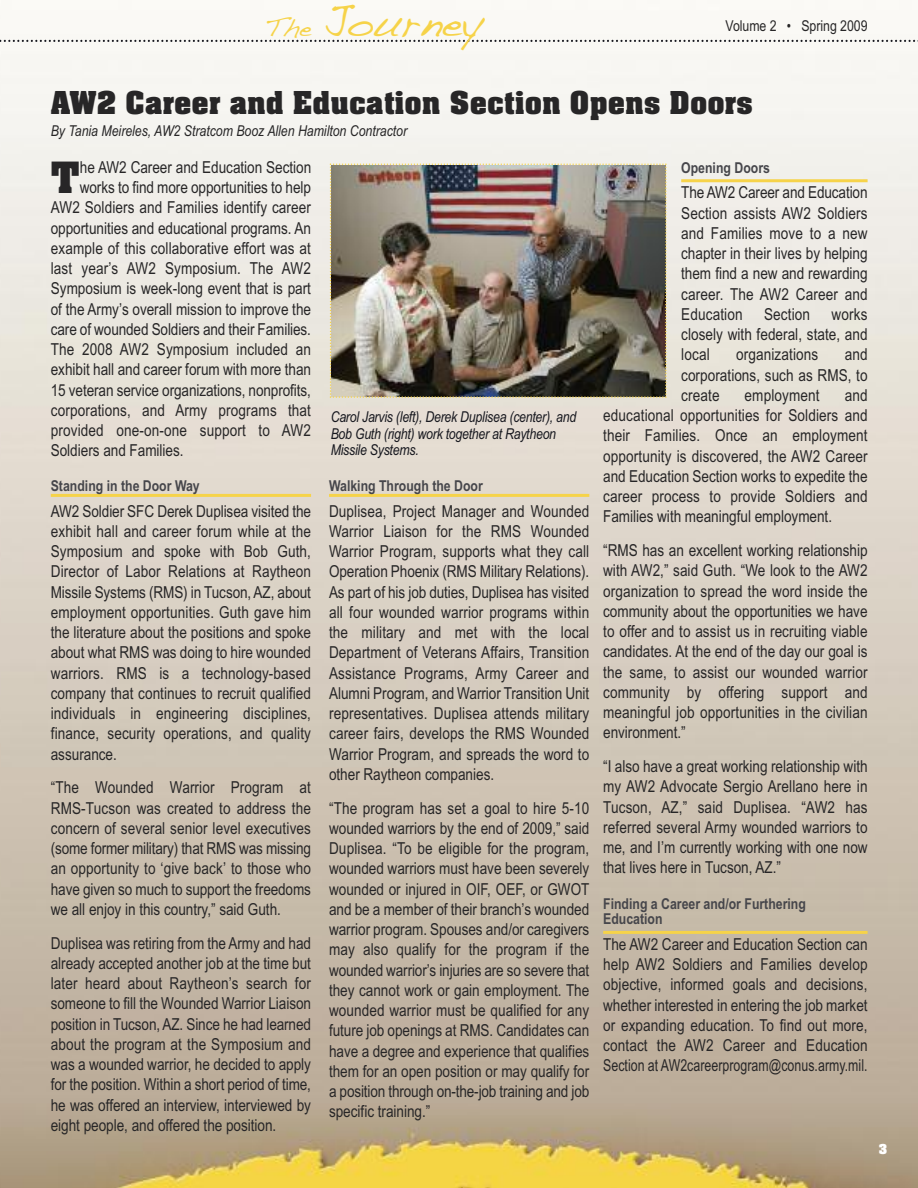
<style>
.page{position:relative;width:918px;height:1188px;background:#fff}
.page>*{position:absolute;margin:0;border:0;box-sizing:border-box;transform-origin:0 0}
.t1{font:47.1px "Aachen Bold Plain";color:#272627}
.t2{font:42px "Handwriting Dakota";color:#f6d349}
.t3{font:34.5px "Aachen Bold Plain";color:#272627}
.t4{font:16.5px/20.2px "Arial Narrow";color:#272627;text-align:justify}
.t5{font:italic 15px/16.5px "Arial Narrow";letter-spacing:-.015em;color:#17181f}
.t6{font:700 15px/15px "Arial Narrow";color:#46464b}
.t7{font:italic 15px "Arial Narrow";color:#272627}
.t8{font:15px "Arial Narrow";color:#272627}
.t9{font:15px "Aachen Bold Plain";color:#fff}
.s1{font-size:25.5px}
</style>
<div class="page">
<img style="left:1px;top:34px;width:917px;height:1154px">
<svg style="left:0;top:40px;width:918px;height:2px"></svg>
<hr style="left:51px;top:494px;width:260px;height:3px;background:#f6d349">
<hr style="left:329px;top:494px;width:260px;height:3px;background:#f6d349">
<img style="left:330px;top:164px;width:337px;height:234px">
<hr style="left:681px;top:179px;width:187px;height:3px;background:#f6d349">
<hr style="left:603px;top:931px;width:265px;height:3px;background:#f6d349">
<h2 class="t2" style="left:265px;top:-9px;width:219px"><span class="s1">The</span> Journey</h2>
<p class="t8" style="left:725px;top:20px;width:144px">Volume 2 • Spring 2009</p>
<h3 class="t3" style="left:51px;top:91px;width:704px">AW2 Career and Education Section Opens Doors</h3>
<p class="t7" style="left:51px;top:126px;width:358px">By Tania Meireles, AW2 Stratcom Booz Allen Hamilton Contractor</p>
<h1 class="t1" style="left:51px;top:162px;width:30px">T</h1>
<p class="t4" style="left:80px;top:159px;width:233px">he AW2 Career and Education Section</p>
<p class="t4" style="left:80px;top:179px;width:233px">works to find more opportunities to help</p>
<p class="t4" style="left:51px;top:199px;width:262px">AW2 Soldiers and Families identify career</p>
<p class="t4" style="left:51px;top:219px;width:262px">opportunities and educational programs. An</p>
<p class="t4" style="left:51px;top:240px;width:262px">example of this collaborative effort was at</p>
<p class="t4" style="left:51px;top:260px;width:262px">last year’s AW2 Symposium. The AW2</p>
<p class="t4" style="left:51px;top:280px;width:262px">Symposium is week-long event that is part</p>
<p class="t4" style="left:51px;top:300px;width:262px">of the Army’s overall mission to improve the</p>
<p class="t4" style="left:51px;top:321px;width:262px">care of wounded Soldiers and their Families.</p>
<p class="t4" style="left:51px;top:341px;width:262px">The 2008 AW2 Symposium included an</p>
<p class="t4" style="left:51px;top:361px;width:262px">exhibit hall and career forum with more than</p>
<p class="t4" style="left:51px;top:381px;width:262px">15 veteran service organizations, nonprofits,</p>
<p class="t4" style="left:51px;top:402px;width:262px">corporations, and Army programs that</p>
<p class="t4" style="left:51px;top:422px;width:262px">provided one-on-one support to AW2</p>
<p class="t4" style="left:51px;top:442px;width:134px">Soldiers and Families.</p>
<p class="t6" style="left:51px;top:478px;width:151px">Standing in the Door Way</p>
<p class="t4" style="left:51px;top:502px;width:262px">AW2 Soldier SFC Derek Duplisea visited the exhibit hall and career forum while at the Symposium and spoke with Bob Guth, Director of Labor Relations at Raytheon Missile Systems (RMS) in Tucson, AZ, about employment opportunities. Guth gave him the literature about the positions and spoke about what RMS was doing to hire wounded warriors. RMS is a technology-based company that continues to recruit qualified individuals in engineering disciplines, finance, security operations, and quality assurance.</p>
<p class="t4" style="left:51px;top:779px;width:262px">“The Wounded Warrior Program at RMS-Tucson was created to address the concern of several senior level executives (some former military) that RMS was missing an opportunity to ‘give back’ to those who have given so much to support the freedoms we all enjoy in this country,” said Guth.</p>
<p class="t4" style="left:51px;top:934px;width:262px">Duplisea was retiring from the Army and had already accepted another job at the time but later heard about Raytheon’s search for someone to fill the Wounded Warrior Liaison position in Tucson, AZ. Since he had learned about the program at the Symposium and was a wounded warrior, he decided to apply for the position. Within a short period of time, he was offered an interview, interviewed by eight people, and offered the position.</p>
<p class="t5" style="left:331px;top:410px;width:247px">Carol Jarvis (left), Derek Duplisea (center), and<br>Bob Guth (right) work together at Raytheon<br>Missile Systems.</p>
<p class="t6" style="left:329px;top:478px;width:155px">Walking Through the Door</p>
<p class="t4" style="left:329px;top:502px;width:262px">Duplisea, Project Manager and Wounded Warrior Liaison for the RMS Wounded Warrior Program, supports what they call Operation Phoenix (RMS Military Relations).<br>As part of his job duties, Duplisea has visited all four wounded warrior programs within the military and met with the local Department of Veterans Affairs, Transition Assistance Programs, Army Career and Alumni Program, and Warrior Transition Unit representatives. Duplisea attends military career fairs, develops the RMS Wounded Warrior Program, and spreads the word to other Raytheon companies.</p>
<p class="t4" style="left:329px;top:799px;width:262px">“The program has set a goal to hire 5-10 wounded warriors by the end of 2009,” said Duplisea. “To be eligible for the program, wounded warriors must have been severely wounded or injured in OIF, OEF, or GWOT and be a member of their branch’s wounded warrior program. Spouses and/or caregivers may also qualify for the program if the wounded warrior’s injuries are so severe that they cannot work or gain employment. The wounded warrior must be qualified for any future job openings at RMS. Candidates can have a degree and experience that qualifies them for an open position or may qualify for a position through on-the-job training and job specific training.”</p>
<p class="t6" style="left:681px;top:160px;width:90px">Opening Doors</p>
<p class="t4" style="left:681px;top:184px;width:188px">The AW2 Career and Education Section assists AW2 Soldiers and Families move to a new chapter in their lives by helping them find a new and rewarding career. The AW2 Career and Education</p>
<p class="t4" style="left:764px;top:305px;width:48px">Section</p>
<p class="t4" style="left:681px;top:305px;width:188px;text-indent:150px">works closely with federal, state, and local</p>
<p class="t4" style="left:681px;top:346px;width:188px;text-indent:164px">and corporations, such as RMS, to create</p>
<p class="t4" style="left:736px;top:346px;width:84px">organizations</p>
<p class="t4" style="left:603px;top:386px;width:266px;text-indent:242px">and educational opportunities for Soldiers and their Families. Once an employment opportunity is discovered, the AW2 Career and Education Section works to expedite the career process to provide Soldiers and Families with meaningful employment.</p>
<p class="t4" style="left:603px;top:542px;width:266px">“RMS has an excellent working relationship with AW2,” said Guth. “We look to the AW2 organization to spread the word inside the community about the opportunities we have to offer and to assist us in recruiting viable candidates. At the end of the day our goal is the same, to assist our wounded warrior community by offering support and meaningful job opportunities in the civilian environment.”</p>
<p class="t4" style="left:603px;top:758px;width:266px">“I also have a great working relationship with my AW2 Advocate Sergio Arellano here in Tucson, AZ,” said Duplisea. “AW2 has referred several Army wounded warriors to me, and I’m currently working with one now that lives here in Tucson, AZ.”</p>
<p class="t6" style="left:603px;top:897px;width:204px">Finding a Career and/or Furthering<br>Education</p>
<p class="t4" style="left:603px;top:936px;width:266px">The AW2 Career and Education Section can help AW2 Soldiers and Families develop objective, informed goals and decisions, whether interested in entering the job market or expanding education. To find out more, contact the AW2 Career and Education Section at AW2careerprogram@conus.army.mil.</p>
<p class="t4" style="left:745px;top:386px;width:77px">employment</p>
<p class="t9" style="left:879px;top:1144px;width:10px">3</p>
</div>
